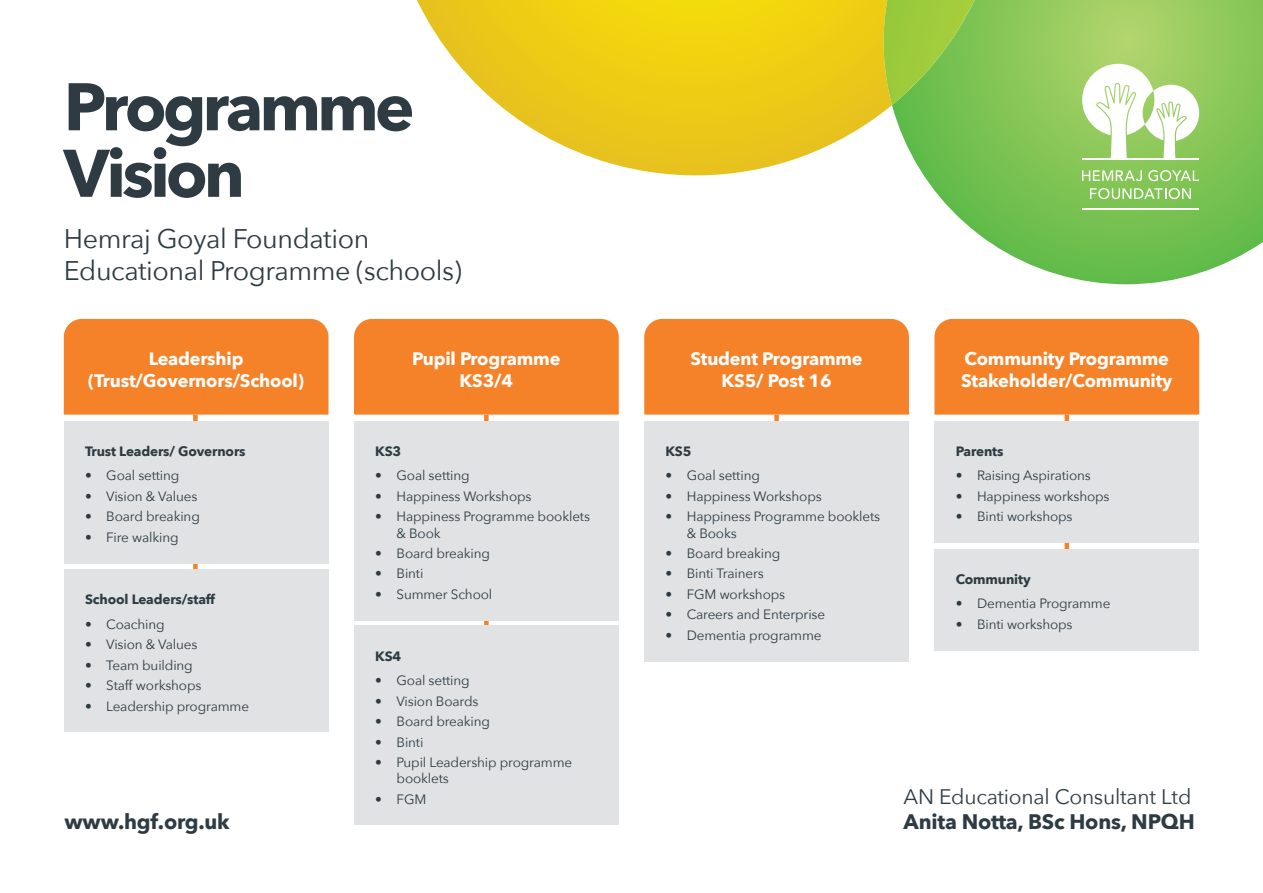
<style>
.page{position:relative;width:1263px;height:893px;background:#fff}
.page>*{position:absolute;margin:0;border:0;box-sizing:border-box;transform-origin:0 0}
.t1{font:700 66.45px/66.4px "Avenir Next";letter-spacing:-.055em;color:#2e3b43}
.t2{font:27px/32.2px "Avenir Next";letter-spacing:-.015em;color:#2e3b43}
.t3{font:700 21px "Avenir Next";letter-spacing:-.01em;color:#2e3b43}
.t4{font:21px "Avenir Next";letter-spacing:-.01em;color:#2e3b43}
.t5{font:700 18px/22.5px "Avenir Next";letter-spacing:-.01em;color:#fff;text-align:center}
.t6{font:13.5px/16.2px "Avenir Next";letter-spacing:-.01em;color:#2e3b43}
.t7{font:700 13.5px "Avenir Next";letter-spacing:-.01em;color:#2e3b43}
</style>
<div class="page">
<div style="left:193px;top:415px;width:5px;height:205px;background:#f58229"></div>
<svg style="left:484px;top:415px;width:5px;height:211px"></svg>
<div style="left:774px;top:415px;width:5px;height:205px;background:#f58229"></div>
<div style="left:1064px;top:415px;width:5px;height:205px;background:#f58229"></div>
<svg style="left:892px;top:0;width:371px;height:284px"></svg>
<svg style="left:417px;top:0;width:475px;height:175px"></svg>
<svg style="left:881px;top:0;width:93px;height:105px;background:#91c742"></svg>
<hr style="left:1082px;top:158px;width:117px;height:2px;background:#fff">
<hr style="left:1082px;top:209px;width:117px;height:1px;background:#fff">
<svg style="left:1082px;top:170px;width:60px;height:11px"></svg>
<svg style="left:1148px;top:170px;width:51px;height:11px"></svg>
<svg style="left:1090px;top:188px;width:101px;height:11px"></svg>
<svg style="left:1082px;top:64px;width:117px;height:94px"></svg>
<div style="left:64px;top:319px;width:264px;height:96px;background:#f58229"></div>
<div style="left:64px;top:421px;width:264px;height:142px;background:#e0e2e4"></div>
<div style="left:64px;top:569px;width:264px;height:163px;background:#e0e2e4"></div>
<div style="left:354px;top:319px;width:265px;height:96px;background:#f58229"></div>
<div style="left:354px;top:421px;width:265px;height:199px;background:#e0e2e4"></div>
<div style="left:354px;top:626px;width:265px;height:199px;background:#e0e2e4"></div>
<div style="left:644px;top:319px;width:265px;height:96px;background:#f58229"></div>
<div style="left:644px;top:421px;width:265px;height:240px;background:#e0e2e4"></div>
<div style="left:934px;top:319px;width:265px;height:96px;background:#f58229"></div>
<div style="left:934px;top:421px;width:265px;height:122px;background:#e0e2e4"></div>
<div style="left:934px;top:549px;width:265px;height:101px;background:#e0e2e4"></div>
<h1 class="t1" style="left:64px;top:73px;width:352px">Programme<br>Vision</h1>
<h2 class="t2" style="left:64px;top:221px;width:400px">Hemraj Goyal Foundation<br>Educational Programme (schools)</h2>
<h3 class="t5" style="left:88px;top:347px;width:217px">Leadership (Trust/Governors/School)</h3>
<p class="t7" style="left:85px;top:439px;width:162px">Trust Leaders/ Governors</p>
<p class="t6" style="left:85px;top:467px;width:96px">• Goal setting</p>
<p class="t6" style="left:85px;top:487px;width:114px">• Vision &amp; Values</p>
<p class="t6" style="left:85px;top:508px;width:116px">• Board breaking</p>
<p class="t6" style="left:85px;top:528px;width:95px">• Fire walking</p>
<p class="t7" style="left:85px;top:588px;width:132px">School Leaders/staff</p>
<p class="t6" style="left:85px;top:615px;width:81px">• Coaching</p>
<p class="t6" style="left:85px;top:636px;width:114px">• Vision &amp; Values</p>
<p class="t6" style="left:85px;top:656px;width:109px">• Team building</p>
<p class="t6" style="left:85px;top:677px;width:118px">• Staff workshops</p>
<p class="t6" style="left:85px;top:697px;width:165px">• Leadership programme</p>
<h3 class="t3" style="left:65px;top:804px;width:167px">www.hgf.org.uk</h3>
<h3 class="t5" style="left:412px;top:347px;width:150px">Pupil Programme<br>KS3/4</h3>
<p class="t7" style="left:375px;top:439px;width:28px">KS3</p>
<p class="t6" style="left:375px;top:467px;width:96px">• Goal setting</p>
<p class="t6" style="left:375px;top:487px;width:158px">• Happiness Workshops</p>
<p class="t6" style="left:396px;top:508px;width:195px;text-indent:-21px">• Happiness Programme booklets &amp; Book</p>
<p class="t6" style="left:375px;top:545px;width:116px">• Board breaking</p>
<p class="t6" style="left:375px;top:565px;width:50px">• Binti</p>
<p class="t6" style="left:375px;top:586px;width:119px">• Summer School</p>
<p class="t7" style="left:375px;top:644px;width:28px">KS4</p>
<p class="t6" style="left:375px;top:672px;width:96px">• Goal setting</p>
<p class="t6" style="left:375px;top:692px;width:105px">• Vision Boards</p>
<p class="t6" style="left:375px;top:713px;width:116px">• Board breaking</p>
<p class="t6" style="left:375px;top:733px;width:50px">• Binti</p>
<p class="t6" style="left:396px;top:754px;width:177px;text-indent:-21px">• Pupil Leadership programme booklets</p>
<p class="t6" style="left:375px;top:790px;width:53px">• FGM</p>
<h3 class="t5" style="left:690px;top:347px;width:174px">Student Programme<br>KS5/ Post 16</h3>
<p class="t7" style="left:665px;top:439px;width:28px">KS5</p>
<p class="t6" style="left:665px;top:467px;width:96px">• Goal setting</p>
<p class="t6" style="left:665px;top:487px;width:158px">• Happiness Workshops</p>
<p class="t6" style="left:687px;top:508px;width:195px;text-indent:-21px">• Happiness Programme booklets &amp; Books</p>
<p class="t6" style="left:665px;top:545px;width:116px">• Board breaking</p>
<p class="t6" style="left:665px;top:565px;width:100px">• Binti Trainers</p>
<p class="t6" style="left:665px;top:586px;width:121px">• FGM workshops</p>
<p class="t6" style="left:665px;top:606px;width:161px">• Careers and Enterprise</p>
<p class="t6" style="left:665px;top:626px;width:158px">• Dementia programme</p>
<h3 class="t5" style="left:961px;top:347px;width:213px;text-align:left">Community Programme<br>Stakeholder/Community</h3>
<p class="t7" style="left:956px;top:439px;width:49px">Parents</p>
<p class="t6" style="left:956px;top:467px;width:137px">• Raising Aspirations</p>
<p class="t6" style="left:956px;top:487px;width:155px">• Happiness workshops</p>
<p class="t6" style="left:956px;top:508px;width:118px">• Binti workshops</p>
<p class="t7" style="left:956px;top:567px;width:76px">Community</p>
<p class="t6" style="left:956px;top:595px;width:156px">• Dementia Programme</p>
<p class="t6" style="left:956px;top:615px;width:118px">• Binti workshops</p>
<h3 class="t4" style="left:904px;top:779px;width:289px">AN Educational Consultant Ltd</h3>
<h3 class="t3" style="left:904px;top:804px;width:293px">Anita Notta, BSc Hons, NPQH</h3>
</div>
